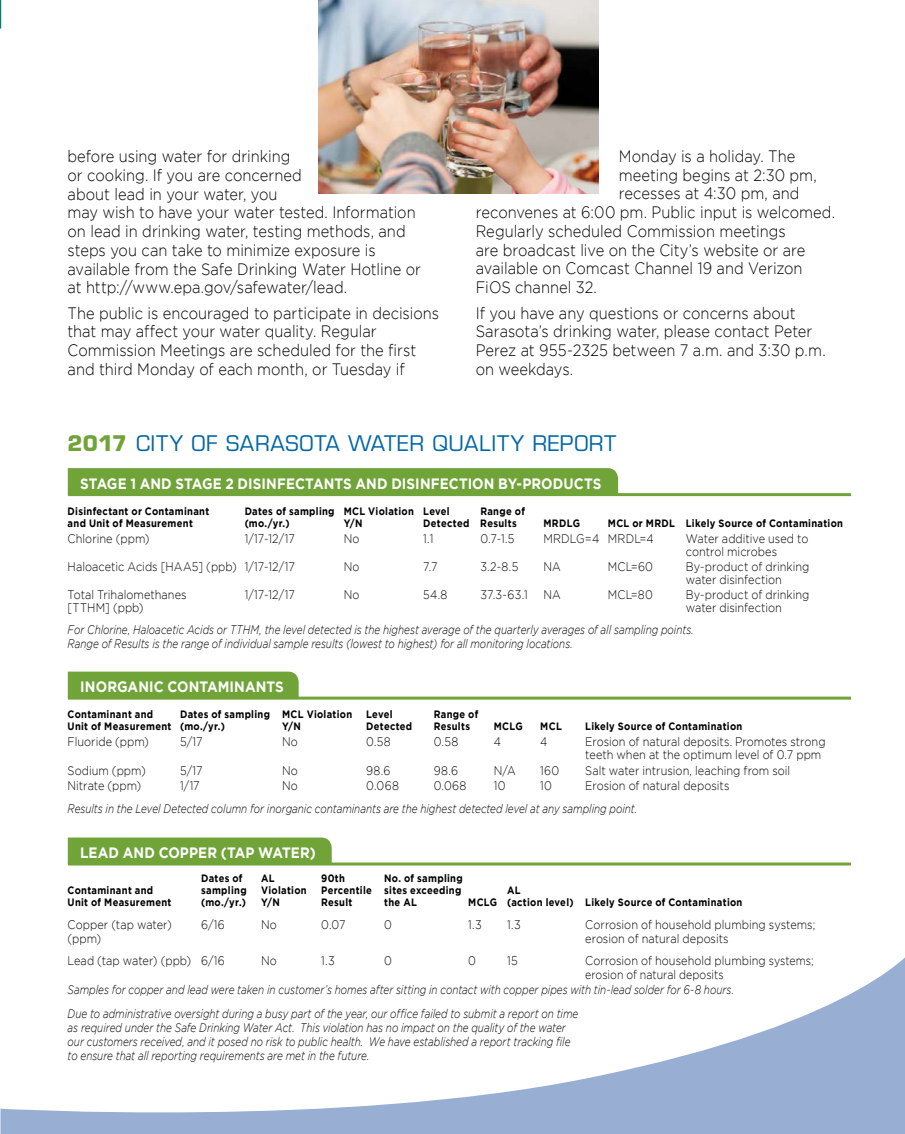
<style>
.page{position:relative;width:905px;height:1134px;background:#fff}
.page>*{position:absolute;margin:0;border:0;box-sizing:border-box;transform-origin:0 0}
.t1{font:21px "Eurostile";letter-spacing:.03em;color:#0066a6}
.t2{font:300 16.5px/18.8px "Gotham";color:#000;scale:.89 1}
.t3{font:700 15px "Gotham";letter-spacing:.005em;color:#fff;scale:.9 1}
.t4{font:italic 300 12.45px/14px "Gotham";color:#000;scale:.8 1}
.t5{font:300 12.45px/13.5px "Gotham";letter-spacing:.005em;color:#000;scale:.88 1}
.t6{font:700 10.65px "Gotham";letter-spacing:.035em;color:#000;scale:.88 1}
.s1{font-weight:700;color:#70a338}
</style>
<div class="page">
<img style="left:319px;top:0;width:279px;height:193px">
<svg style="left:0;top:0;width:1px;height:29px"></svg>
<svg style="left:0;top:958px;width:904px;height:176px"></svg>
<div style="left:68px;top:468px;width:550px;height:25px;background:#70a338"></div>
<hr style="left:68px;top:493px;width:783px;height:3px;background:#70a338">
<div style="left:68px;top:672px;width:231px;height:25px;background:#70a338"></div>
<hr style="left:68px;top:697px;width:783px;height:3px;background:#70a338">
<div style="left:68px;top:838px;width:264px;height:25px;background:#70a338"></div>
<hr style="left:68px;top:863px;width:783px;height:3px;background:#70a338">
<p class="t2" style="left:68px;top:147px;width:399px">before using water for drinking<br>or cooking. If you are concerned<br>about lead in your water, you<br>may wish to have your water tested. Information on lead in drinking water, testing methods, and steps you can take to minimize exposure is available from the Safe Drinking Water Hotline or at http://www.epa.gov/safewater/lead.</p>
<p class="t2" style="left:68px;top:303px;width:419px">The public is encouraged to participate in decisions that may affect your water quality. Regular Commission Meetings are scheduled for the first and third Monday of each month, or Tuesday if</p>
<p class="t2" style="left:619px;top:147px;width:200px">Monday is a holiday. The</p>
<p class="t2" style="left:619px;top:165px;width:224px">meeting begins at 2:30 pm,</p>
<p class="t2" style="left:619px;top:184px;width:204px">recesses at 4:30 pm, and</p>
<p class="t2" style="left:476px;top:203px;width:405px">reconvenes at 6:00 pm. Public input is welcomed.</p>
<p class="t2" style="left:476px;top:222px;width:350px">Regularly scheduled Commission meetings</p>
<p class="t2" style="left:476px;top:240px;width:372px">are broadcast live on the City’s website or are</p>
<p class="t2" style="left:476px;top:259px;width:368px">available on Comcast Channel 19 and Verizon</p>
<p class="t2" style="left:476px;top:278px;width:138px">FiOS channel 32.</p>
<p class="t2" style="left:476px;top:303px;width:394px">If you have any questions or concerns about Sarasota’s drinking water, please contact Peter Perez at 955-2325 between 7 a.m. and 3:30 p.m. on weekdays.</p>
<p class="t1" style="left:68px;top:431px;width:550px"><span class="s1">2017</span> CITY OF SARASOTA WATER QUALITY REPORT</p>
<p class="t3" style="left:80px;top:475px;width:580px">STAGE 1 AND STAGE 2 DISINFECTANTS AND DISINFECTION BY-PRODUCTS</p>
<p class="t6" style="left:68px;top:505px;width:162px">Disinfectant or Contaminant</p>
<p class="t6" style="left:245px;top:505px;width:234px">Dates of sampling MCL Violation Level</p>
<p class="t6" style="left:480px;top:505px;width:52px">Range of</p>
<p class="t6" style="left:68px;top:517px;width:144px">and Unit of Measurement</p>
<p class="t6" style="left:245px;top:517px;width:52px">(mo./yr.)</p>
<p class="t6" style="left:344px;top:517px;width:23px">Y/N</p>
<p class="t6" style="left:423px;top:517px;width:108px">Detected Results</p>
<p class="t6" style="left:543px;top:517px;width:43px">MRDLG</p>
<p class="t6" style="left:608px;top:517px;width:269px">MCL or MRDL Likely Source of Contamination</p>
<p class="t5" style="left:68px;top:531px;width:95px">Chlorine (ppm)</p>
<p class="t5" style="left:245px;top:531px;width:58px">1/17-12/17</p>
<p class="t5" style="left:344px;top:531px;width:19px">No</p>
<p class="t5" style="left:423px;top:531px;width:13px">1.1</p>
<p class="t5" style="left:480px;top:531px;width:40px">0.7-1.5</p>
<p class="t5" style="left:543px;top:531px;width:127px">MRDLG=4 MRDL=4</p>
<p class="t5" style="left:686px;top:531px;width:141px">Water additive used to control microbes</p>
<p class="t5" style="left:68px;top:559px;width:260px">Haloacetic Acids [HAA5] (ppb) 1/17-12/17</p>
<p class="t5" style="left:344px;top:559px;width:19px">No</p>
<p class="t5" style="left:423px;top:559px;width:18px">7.7</p>
<p class="t5" style="left:480px;top:559px;width:45px">3.2-8.5</p>
<p class="t5" style="left:543px;top:559px;width:21px">NA</p>
<p class="t5" style="left:608px;top:559px;width:53px">MCL=60</p>
<p class="t5" style="left:686px;top:559px;width:142px">By-product of drinking water disinfection</p>
<p class="t5" style="left:68px;top:588px;width:137px">Total Trihalomethanes</p>
<p class="t5" style="left:245px;top:588px;width:58px">1/17-12/17</p>
<p class="t5" style="left:344px;top:588px;width:19px">No</p>
<p class="t5" style="left:423px;top:588px;width:29px">54.8</p>
<p class="t5" style="left:480px;top:588px;width:93px">37.3-63.1 NA</p>
<p class="t5" style="left:608px;top:588px;width:53px">MCL=80</p>
<p class="t5" style="left:686px;top:588px;width:142px">By-product of drinking</p>
<p class="t5" style="left:68px;top:601px;width:88px">[TTHM] (ppb)</p>
<p class="t5" style="left:686px;top:601px;width:110px">water disinfection</p>
<p class="t4" style="left:68px;top:623px;width:784px">For Chlorine, Haloacetic Acids or TTHM, the level detected is the highest average of the quarterly averages of all sampling points.<br>Range of Results is the range of individual sample results (lowest to highest) for all monitoring locations.</p>
<p class="t3" style="left:80px;top:678px;width:227px">INORGANIC CONTAMINANTS</p>
<p class="t6" style="left:68px;top:708px;width:99px">Contaminant and</p>
<p class="t6" style="left:180px;top:708px;width:197px">Dates of sampling MCL Violation</p>
<p class="t6" style="left:366px;top:708px;width:32px">Level</p>
<p class="t6" style="left:433px;top:708px;width:52px">Range of</p>
<p class="t6" style="left:68px;top:720px;width:180px">Unit of Measurement (mo./yr.)</p>
<p class="t6" style="left:282px;top:720px;width:23px">Y/N</p>
<p class="t6" style="left:366px;top:720px;width:54px">Detected</p>
<p class="t6" style="left:433px;top:720px;width:43px">Results</p>
<p class="t6" style="left:493px;top:720px;width:34px">MCLG</p>
<p class="t6" style="left:540px;top:720px;width:26px">MCL</p>
<p class="t6" style="left:585px;top:720px;width:180px">Likely Source of Contamination</p>
<p class="t5" style="left:68px;top:734px;width:94px">Fluoride (ppm)</p>
<p class="t5" style="left:180px;top:734px;width:27px">5/17</p>
<p class="t5" style="left:282px;top:734px;width:19px">No</p>
<p class="t5" style="left:366px;top:734px;width:29px">0.58</p>
<p class="t5" style="left:433px;top:734px;width:29px">0.58</p>
<p class="t5" style="left:493px;top:734px;width:10px">4</p>
<p class="t5" style="left:540px;top:734px;width:10px">4</p>
<p class="t5" style="left:585px;top:734px;width:274px">Erosion of natural deposits. Promotes strong teeth when at the optimum level of 0.7 ppm</p>
<p class="t5" style="left:67px;top:763px;width:90px">Sodium (ppm)</p>
<p class="t5" style="left:180px;top:763px;width:27px">5/17</p>
<p class="t5" style="left:282px;top:763px;width:19px">No</p>
<p class="t5" style="left:366px;top:763px;width:29px">98.6</p>
<p class="t5" style="left:433px;top:763px;width:29px">98.6</p>
<p class="t5" style="left:493px;top:763px;width:26px">N/A</p>
<p class="t5" style="left:540px;top:763px;width:23px">160</p>
<p class="t5" style="left:585px;top:763px;width:234px">Salt water intrusion, leaching from soil</p>
<p class="t5" style="left:67px;top:779px;width:85px">Nitrate (ppm)</p>
<p class="t5" style="left:180px;top:779px;width:24px">1/17</p>
<p class="t5" style="left:282px;top:779px;width:19px">No</p>
<p class="t5" style="left:366px;top:779px;width:39px">0.068</p>
<p class="t5" style="left:433px;top:779px;width:39px">0.068</p>
<p class="t5" style="left:493px;top:779px;width:15px">10</p>
<p class="t5" style="left:540px;top:779px;width:15px">10</p>
<p class="t5" style="left:585px;top:779px;width:165px">Erosion of natural deposits</p>
<p class="t4" style="left:68px;top:802px;width:713px">Results in the Level Detected column for inorganic contaminants are the highest detected level at any sampling point.</p>
<p class="t3" style="left:80px;top:844px;width:263px">LEAD AND COPPER (TAP WATER)</p>
<p class="t6" style="left:201px;top:872px;width:49px">Dates of</p>
<p class="t6" style="left:261px;top:872px;width:17px">AL</p>
<p class="t6" style="left:321px;top:872px;width:29px">90th</p>
<p class="t6" style="left:384px;top:872px;width:91px">No. of sampling</p>
<p class="t6" style="left:68px;top:884px;width:99px">Contaminant and</p>
<p class="t6" style="left:201px;top:884px;width:53px">sampling</p>
<p class="t6" style="left:261px;top:884px;width:53px">Violation</p>
<p class="t6" style="left:321px;top:884px;width:161px">Percentile sites exceeding</p>
<p class="t6" style="left:507px;top:884px;width:17px">AL</p>
<p class="t6" style="left:68px;top:896px;width:119px">Unit of Measurement</p>
<p class="t6" style="left:201px;top:896px;width:52px">(mo./yr.)</p>
<p class="t6" style="left:261px;top:896px;width:23px">Y/N</p>
<p class="t6" style="left:321px;top:896px;width:37px">Result</p>
<p class="t6" style="left:384px;top:896px;width:39px">the AL</p>
<p class="t6" style="left:468px;top:896px;width:313px">MCLG (action level) Likely Source of Contamination</p>
<p class="t5" style="left:68px;top:918px;width:120px">Copper (tap water)</p>
<p class="t5" style="left:201px;top:918px;width:29px">6/16</p>
<p class="t5" style="left:261px;top:918px;width:19px">No</p>
<p class="t5" style="left:321px;top:918px;width:29px">0.07</p>
<p class="t5" style="left:384px;top:918px;width:10px">0</p>
<p class="t5" style="left:468px;top:918px;width:17px">1.3</p>
<p class="t5" style="left:507px;top:918px;width:17px">1.3</p>
<p class="t5" style="left:585px;top:918px;width:263px">Corrosion of household plumbing systems;</p>
<p class="t5" style="left:68px;top:932px;width:40px">(ppm)</p>
<p class="t5" style="left:585px;top:932px;width:164px">erosion of natural deposits</p>
<p class="t5" style="left:67px;top:954px;width:180px">Lead (tap water) (ppb) 6/16</p>
<p class="t5" style="left:261px;top:954px;width:19px">No</p>
<p class="t5" style="left:321px;top:954px;width:17px">1.3</p>
<p class="t5" style="left:384px;top:954px;width:10px">0</p>
<p class="t5" style="left:468px;top:954px;width:10px">0</p>
<p class="t5" style="left:507px;top:954px;width:13px">15</p>
<p class="t5" style="left:585px;top:953px;width:261px;line-height:14px">Corrosion of household plumbing systems; erosion of natural deposits</p>
<p class="t4" style="left:68px;top:977px;width:834px;line-height:24.6px">Samples for copper and lead were taken in customer’s homes after sitting in contact with copper pipes with tin-lead solder for 6-8 hours.<br>Due to administrative oversight during a busy part of the year, our office failed to submit a report on time</p>
<p class="t4" style="left:68px;top:1021px;width:630px">as required under the Safe Drinking Water Act. This violation has no impact on the quality of the water our customers received, and it posed no risk to public health. We have established a report tracking file to ensure that all reporting requirements are met in the future.</p>
</div>
